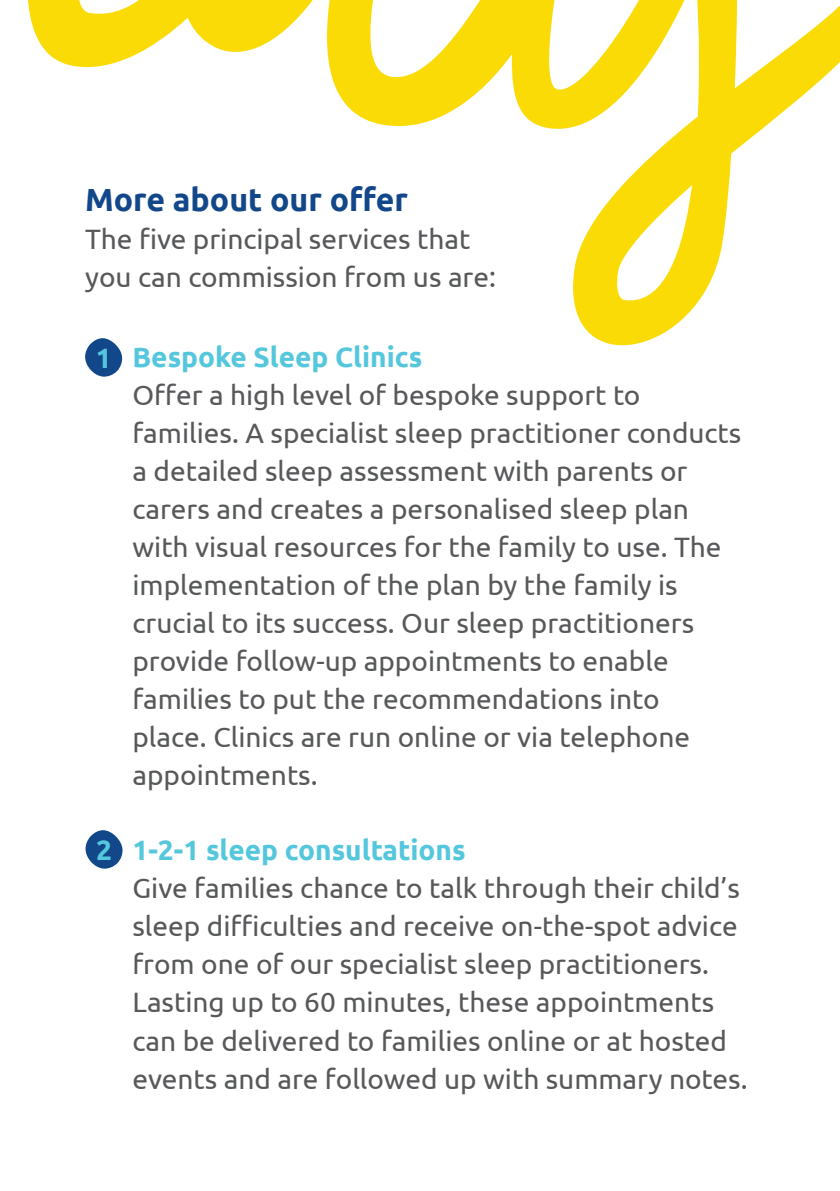
<style>
.page{position:relative;width:840px;height:1191px;background:#fff}
.page>*{position:absolute;margin:0;border:0;box-sizing:border-box;transform-origin:0 0}
.t1{font:700 32px "Ubuntu";color:#12488a}
.t2{font:28px/38px "Ubuntu";color:#57585a}
.t3{font:700 28px "Ubuntu";color:#55c7dd}
</style>
<div class="page">
<svg style="left:85px;top:351px;width:37px;height:26px"></svg>
<svg style="left:85px;top:830px;width:38px;height:39px"></svg>
<svg style="left:28px;top:0;width:811px;height:351px"></svg>
<h2 class="t1" style="left:85px;top:181px;width:324px">More about our offer</h2>
<p class="t2" style="left:85px;top:219px;width:412px">The five principal services that you can commission from us are:</p>
<h2 class="t3" style="left:96px;top:341px;width:17px">1</h2>
<h2 class="t3" style="left:96px;top:833px;width:17px">2</h2>
<h3 class="t3" style="left:132px;top:340px;width:291px">Bespoke Sleep Clinics</h3>
<p class="t2" style="left:132px;top:375px;width:610px">Offer a high level of bespoke support to families. A specialist sleep practitioner conducts a detailed sleep assessment with parents or carers and creates a personalised sleep plan with visual resources for the family to use. The implementation of the plan by the family is crucial to its success. Our sleep practitioners provide follow-up appointments to enable families to put the recommendations into<br>place. Clinics are run online or via telephone appointments.</p>
<h3 class="t3" style="left:132px;top:833px;width:334px">1-2-1 sleep consultations</h3>
<p class="t2" style="left:132px;top:868px;width:616px">Give families chance to talk through their child’s sleep difficulties and receive on-the-spot advice from one of our specialist sleep practitioners.<br>Lasting up to 60 minutes, these appointments can be delivered to families online or at hosted events and are followed up with summary notes.</p>
</div>
